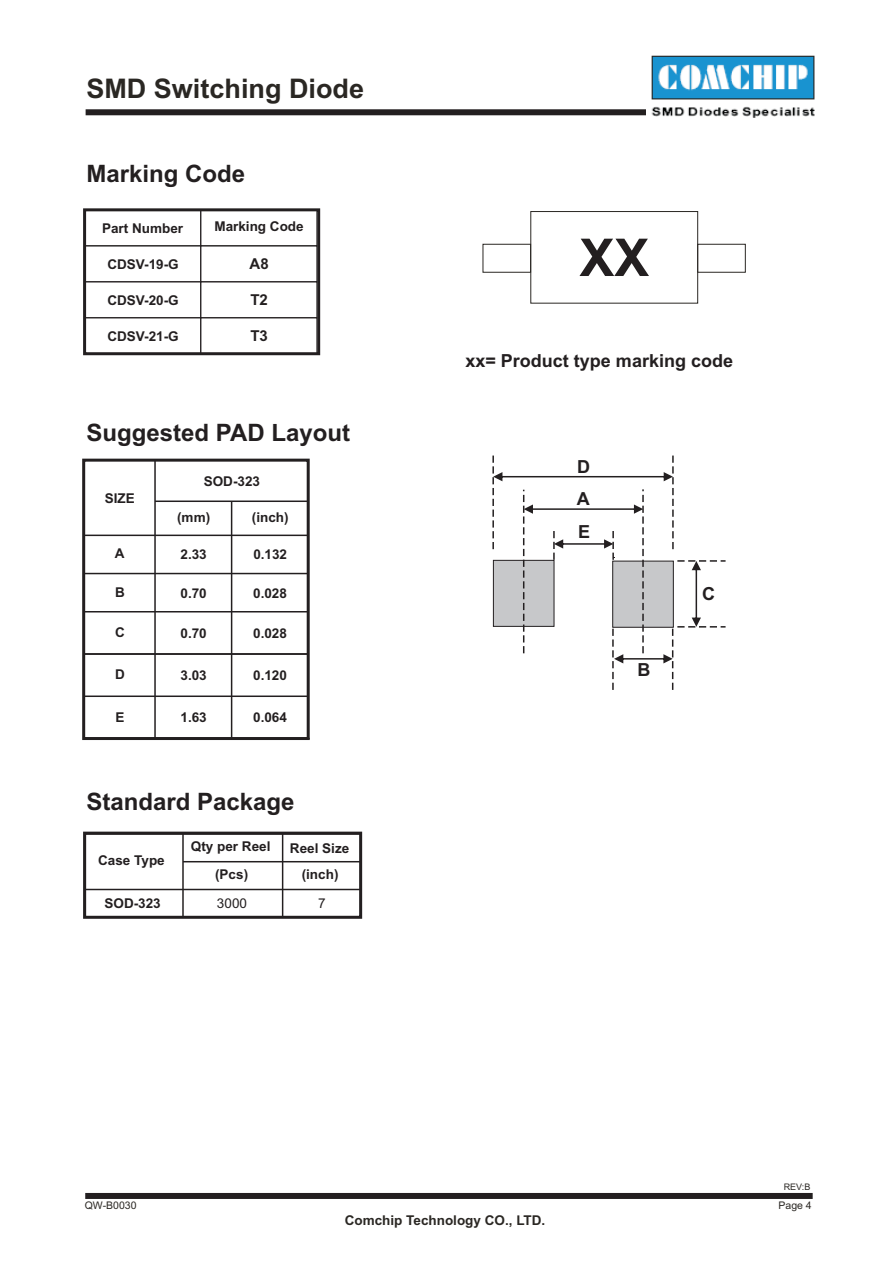
<style>
.page{position:relative;width:893px;height:1262px;background:#fff}
.page>*{position:absolute;margin:0;border:0;box-sizing:border-box;transform-origin:0 0}
.t1{font:700 52.2px "Arial";color:#231f20}
.t2{font:700 27px "Arial";color:#2a2723}
.t3{font:700 24px "Arial";color:#231f20}
.t4{font:700 18px "Arial";color:#231f20}
.t5{font:700 15px "Arial";color:#231f20}
.t6{font:700 13.5px/27.8px "Arial";color:#231f20;text-align:center}
.t7{font:700 13.5px "Arial";color:#2a2723}
.t8{font:13.5px "Arial";color:#231f20}
.t9{font:10.5px "Arial";color:#2a2723}
.t10{font:9px "Arial";color:#2a2723}
</style>
<div class="page">
<div style="left:85px;top:1193px;width:728px;height:6px;background:#231f20"></div>
<hr style="left:182px;top:834px;width:2px;height:83px;background:#231f20">
<div style="left:83px;top:831px;width:279px;height:87px;border:3px solid #231f20"></div>
<hr style="left:183px;top:861px;width:177px;height:1px;background:#231f20">
<hr style="left:85px;top:833px;width:275px;height:1px;background:#231f20">
<hr style="left:85px;top:916px;width:275px;height:2px;background:#231f20">
<hr style="left:85px;top:888px;width:275px;height:2px;background:#231f20">
<hr style="left:85px;top:834px;width:1px;height:83px;background:#231f20">
<hr style="left:282px;top:834px;width:1px;height:83px;background:#231f20">
<div style="left:83px;top:208px;width:237px;height:147px;border:3px solid #231f20"></div>
<div style="left:84px;top:210px;width:117px;height:36px;border:1px solid #231f20"></div>
<div style="left:84px;top:246px;width:117px;height:36px;border:1px solid #231f20"></div>
<div style="left:200px;top:210px;width:117px;height:36px;border:1px solid #231f20"></div>
<div style="left:200px;top:246px;width:117px;height:36px;border:1px solid #231f20"></div>
<div style="left:84px;top:282px;width:117px;height:36px;border:1px solid #231f20"></div>
<div style="left:84px;top:317px;width:117px;height:37px;border:1px solid #231f20"></div>
<div style="left:200px;top:317px;width:117px;height:37px;border:1px solid #231f20"></div>
<svg style="left:85px;top:109px;width:561px;height:7px;background:#423e3f"></svg>
<img style="left:651px;top:55px;width:164px;height:63px">
<div style="left:82px;top:458px;width:228px;height:282px;border:3px solid #231f20"></div>
<hr style="left:154px;top:460px;width:2px;height:278px;background:#231f20">
<svg style="left:307px;top:458px;width:3px;height:282px"></svg>
<hr style="left:231px;top:501px;width:1px;height:237px;background:#231f20">
<hr style="left:155px;top:500px;width:153px;height:2px;background:#231f20">
<hr style="left:84px;top:611px;width:224px;height:1px;background:#231f20">
<hr style="left:84px;top:573px;width:224px;height:1px;background:#231f20">
<hr style="left:84px;top:534px;width:224px;height:2px;background:#231f20">
<hr style="left:84px;top:459px;width:224px;height:2px;background:#231f20">
<hr style="left:83px;top:459px;width:1px;height:279px;background:#231f20">
<hr style="left:84px;top:653px;width:225px;height:2px;background:#231f20">
<hr style="left:84px;top:695px;width:225px;height:2px;background:#231f20">
<hr style="left:84px;top:737px;width:226px;height:2px;background:#231f20">
<svg style="left:492px;top:455px;width:233px;height:235px"></svg>
<div style="left:530px;top:211px;width:167px;height:92px;border:1px solid #2a2723"></div>
<div style="left:697px;top:244px;width:48px;height:28px;border:1px solid #2a2723"></div>
<div style="left:483px;top:244px;width:47px;height:28px;border:1px solid #2a2723"></div>
<h2 class="t2" style="left:86px;top:78px;width:279px">SMD Switching Diode</h2>
<h3 class="t3" style="left:86px;top:164px;width:160px">Marking Code</h3>
<p class="t6" style="left:102px;top:215px;width:83px">Part Number</p>
<p class="t6" style="left:107px;top:251px;width:73px">CDSV-19-G</p>
<p class="t6" style="left:214px;top:214px;width:91px">Marking Code</p>
<p class="t5" style="left:249px;top:258px;width:21px">A8</p>
<p class="t6" style="left:107px;top:287px;width:73px">CDSV-20-G</p>
<p class="t5" style="left:250px;top:294px;width:19px">T2</p>
<p class="t6" style="left:107px;top:323px;width:73px">CDSV-21-G</p>
<p class="t5" style="left:250px;top:330px;width:19px">T3</p>
<h3 class="t3" style="left:86px;top:424px;width:265px">Suggested PAD Layout</h3>
<p class="t6" style="left:105px;top:485px;width:32px">SIZE</p>
<p class="t6" style="left:115px;top:540px;width:11px">A</p>
<p class="t6" style="left:115px;top:579px;width:11px">B</p>
<p class="t6" style="left:115px;top:619px;width:11px">C</p>
<p class="t6" style="left:115px;top:661px;width:11px">D</p>
<p class="t6" style="left:204px;top:468px;width:58px">SOD-323</p>
<p class="t6" style="left:177px;top:504px;width:34px">(mm)</p>
<p class="t6" style="left:180px;top:541px;width:28px">2.33</p>
<p class="t6" style="left:180px;top:580px;width:28px">0.70</p>
<p class="t6" style="left:180px;top:620px;width:28px">0.70</p>
<p class="t6" style="left:252px;top:504px;width:38px">(inch)</p>
<p class="t6" style="left:253px;top:541px;width:35px">0.132</p>
<p class="t6" style="left:253px;top:580px;width:35px">0.028</p>
<p class="t6" style="left:253px;top:620px;width:35px">0.028</p>
<p class="t6" style="left:180px;top:662px;width:28px">3.03</p>
<p class="t6" style="left:253px;top:662px;width:35px">0.120</p>
<p class="t6" style="left:115px;top:705px;width:11px">E</p>
<p class="t6" style="left:180px;top:705px;width:28px">1.63</p>
<p class="t6" style="left:253px;top:705px;width:35px">0.064</p>
<h3 class="t3" style="left:86px;top:792px;width:210px">Standard Package</h3>
<p class="t6" style="left:98px;top:847px;width:68px">Case Type</p>
<p class="t6" style="left:191px;top:834px;width:81px">Qty per Reel (Pcs)</p>
<p class="t6" style="left:290px;top:836px;width:61px;line-height:26.4px">Reel Size (inch)</p>
<p class="t8" style="left:318px;top:898px;width:9px">7</p>
<p class="t6" style="left:104px;top:890px;width:58px">SOD-323</p>
<p class="t8" style="left:217px;top:898px;width:32px">3000</p>
<h1 class="t1" style="left:579px;top:238px;width:71px">XX</h1>
<h3 class="t4" style="left:465px;top:353px;width:269px">xx= Product type marking code</h3>
<h3 class="t4" style="left:577px;top:460px;width:14px">D</h3>
<h3 class="t4" style="left:577px;top:492px;width:14px">A</h3>
<h3 class="t4" style="left:578px;top:525px;width:14px">E</h3>
<h3 class="t4" style="left:637px;top:663px;width:14px">B</h3>
<h3 class="t4" style="left:702px;top:587px;width:14px">C</h3>
<p class="t9" style="left:85px;top:1201px;width:53px">QW-B0030</p>
<p class="t7" style="left:345px;top:1215px;width:202px">Comchip Technology CO., LTD.</p>
<p class="t10" style="left:783px;top:1183px;width:28px">REV:B</p>
<p class="t9" style="left:778px;top:1201px;width:35px">Page 4</p>
</div>
